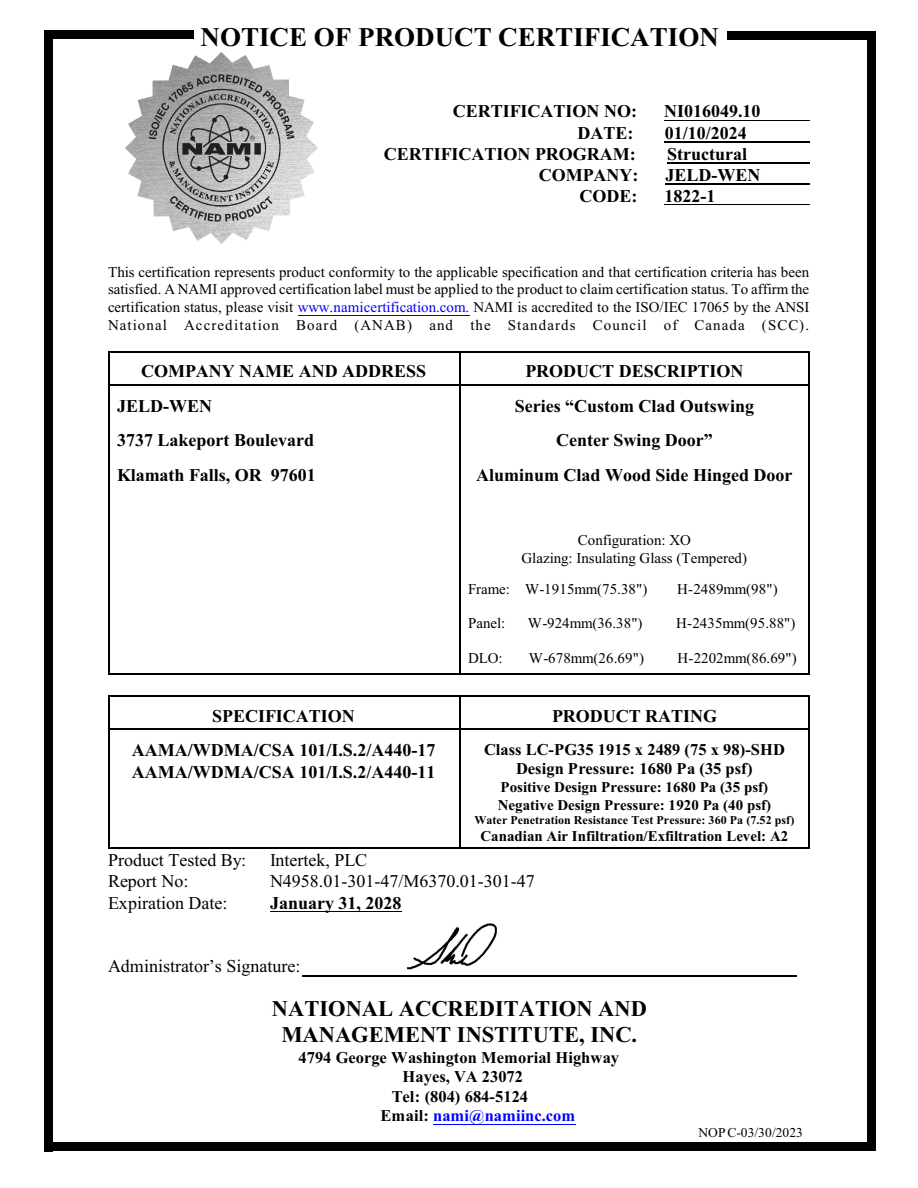
<style>
.page{position:relative;width:918px;height:1188px;background:#fff}
.page>*{position:absolute;margin:0;border:0;box-sizing:border-box;transform-origin:0 0}
.t1{font:700 27px "Times New Roman";color:#000}
.t2{font:700 22.5px/26.2px "Times New Roman";color:#000;text-align:center}
.t3{font:700 18px/21.3px "Times New Roman";color:#000}
.t4{font:18px "Times New Roman";color:#000}
.t5{font:700 16.5px/19.5px "Times New Roman";color:#000;text-align:center}
.t6{font:700 16.5px "Times New Roman";color:#00f}
.t7{font:15px/17.7px "Times New Roman";letter-spacing:.005em;color:#000;text-align:justify}
.t8{font:700 15px/17.4px "Times New Roman";color:#000}
.t9{font:13.5px "Times New Roman";letter-spacing:.005em;color:#000}
.t10{font:700 12px "Times New Roman";letter-spacing:.005em;color:#000}
.s1{color:#00f}
.s2{color:#000}
</style>
<div class="page">
<hr style="left:108px;top:351px;width:351px;height:1px;background:#000">
<hr style="left:108px;top:353px;width:1px;height:33px;background:#000">
<hr style="left:108px;top:384px;width:351px;height:2px;background:#000">
<hr style="left:809px;top:351px;width:1px;height:35px;background:#000">
<hr style="left:459px;top:351px;width:351px;height:1px;background:#000">
<hr style="left:459px;top:353px;width:1px;height:33px;background:#000">
<hr style="left:459px;top:384px;width:349px;height:2px;background:#000">
<hr style="left:108px;top:386px;width:1px;height:34px;background:#000">
<hr style="left:809px;top:386px;width:1px;height:34px;background:#000">
<hr style="left:459px;top:386px;width:1px;height:34px;background:#000">
<hr style="left:108px;top:420px;width:1px;height:35px;background:#000">
<hr style="left:809px;top:420px;width:1px;height:35px;background:#000">
<hr style="left:459px;top:420px;width:1px;height:35px;background:#000">
<hr style="left:108px;top:455px;width:1px;height:34px;background:#000">
<hr style="left:809px;top:455px;width:1px;height:34px;background:#000">
<hr style="left:459px;top:455px;width:1px;height:34px;background:#000">
<hr style="left:108px;top:489px;width:1px;height:33px;background:#000">
<hr style="left:809px;top:489px;width:1px;height:33px;background:#000">
<hr style="left:459px;top:489px;width:1px;height:33px;background:#000">
<hr style="left:108px;top:522px;width:1px;height:49px;background:#000">
<hr style="left:809px;top:522px;width:1px;height:49px;background:#000">
<hr style="left:459px;top:522px;width:1px;height:49px;background:#000">
<hr style="left:108px;top:571px;width:1px;height:34px;background:#000">
<hr style="left:809px;top:571px;width:1px;height:34px;background:#000">
<hr style="left:459px;top:571px;width:1px;height:34px;background:#000">
<hr style="left:108px;top:605px;width:1px;height:35px;background:#000">
<hr style="left:809px;top:605px;width:1px;height:35px;background:#000">
<hr style="left:459px;top:605px;width:1px;height:35px;background:#000">
<hr style="left:108px;top:673px;width:351px;height:1px;background:#000">
<hr style="left:108px;top:640px;width:1px;height:33px;background:#000">
<hr style="left:809px;top:640px;width:1px;height:34px;background:#000">
<hr style="left:459px;top:673px;width:351px;height:1px;background:#000">
<hr style="left:459px;top:640px;width:1px;height:33px;background:#000">
<hr style="left:108px;top:696px;width:351px;height:1px;background:#000">
<hr style="left:108px;top:697px;width:1px;height:33px;background:#000">
<hr style="left:108px;top:729px;width:351px;height:1px;background:#000">
<hr style="left:809px;top:696px;width:1px;height:34px;background:#000">
<hr style="left:459px;top:696px;width:351px;height:1px;background:#000">
<hr style="left:459px;top:697px;width:1px;height:33px;background:#000">
<hr style="left:459px;top:729px;width:349px;height:1px;background:#000">
<hr style="left:108px;top:848px;width:351px;height:1px;background:#000">
<hr style="left:108px;top:730px;width:1px;height:117px;background:#000">
<hr style="left:809px;top:730px;width:1px;height:119px;background:#000">
<hr style="left:459px;top:848px;width:351px;height:1px;background:#000">
<hr style="left:459px;top:730px;width:1px;height:117px;background:#000">
<img style="left:125px;top:52px;width:193px;height:192px">
<hr style="left:664px;top:120px;width:146px;height:1px;background:#000">
<hr style="left:665px;top:141px;width:145px;height:1px;background:#000">
<hr style="left:667px;top:163px;width:143px;height:1px;background:#000">
<hr style="left:665px;top:184px;width:145px;height:1px;background:#000">
<hr style="left:665px;top:205px;width:145px;height:1px;background:#000">
<hr style="left:298px;top:315px;width:171px;height:1px;background:#00f">
<hr style="left:270px;top:911px;width:132px;height:1px;background:#000">
<hr style="left:433px;top:1124px;width:143px;height:1px;background:#00f">
<div style="left:867px;top:32px;width:8px;height:1119px;background:#000"></div>
<div style="left:728px;top:32px;width:147px;height:8px;background:#000"></div>
<div style="left:44px;top:31px;width:9px;height:1120px;background:#000"></div>
<div style="left:44px;top:30px;width:150px;height:9px;background:#000"></div>
<hr style="left:302px;top:975px;width:494px;height:1px;background:#000">
<div style="left:44px;top:1142px;width:831px;height:9px;background:#000"></div>
<img style="left:407px;top:923px;width:90px;height:47px">
<h1 class="t1" style="left:201px;top:28px;width:520px">NOTICE OF PRODUCT CERTIFICATION</h1>
<p class="t3" style="left:453px;top:103px;width:186px">CERTIFICATION NO:</p>
<p class="t3" style="left:664px;top:103px;width:98px">NI016049.10</p>
<p class="t3" style="left:577px;top:124px;width:57px">DATE:</p>
<p class="t3" style="left:665px;top:124px;width:84px">01/10/2024</p>
<p class="t3" style="left:384px;top:145px;width:254px">CERTIFICATION PROGRAM:</p>
<p class="t3" style="left:667px;top:145px;width:81px">Structural</p>
<p class="t3" style="left:539px;top:166px;width:101px">COMPANY:</p>
<p class="t3" style="left:666px;top:166px;width:97px">JELD-WEN</p>
<p class="t3" style="left:580px;top:188px;width:59px">CODE:</p>
<p class="t3" style="left:665px;top:188px;width:52px">1822-1</p>
<p class="t7" style="left:108px;top:264px;width:703px">This certification represents product conformity to the applicable specification and that certification criteria has been satisfied. A NAMI approved certification label must be applied to the product to claim certification status. To affirm the certification status, please visit <span class="s1">www.namicertification.com.</span> NAMI is accredited to the ISO/IEC 17065 by the ANSI National Accreditation Board (ANAB) and the Standards Council of Canada (SCC).</p>
<p class="t3" style="left:141px;top:362px;width:287px">COMPANY NAME AND ADDRESS</p>
<p class="t3" style="left:525px;top:362px;width:220px">PRODUCT DESCRIPTION</p>
<p class="t3" style="left:117px;top:397px;width:97px">JELD-WEN</p>
<p class="t3" style="left:515px;top:397px;width:241px">Series “Custom Clad Outswing</p>
<p class="t3" style="left:117px;top:432px;width:199px">3737 Lakeport Boulevard</p>
<p class="t3" style="left:556px;top:432px;width:158px">Center Swing Door”</p>
<p class="t3" style="left:117px;top:466px;width:200px">Klamath Falls, OR 97601</p>
<p class="t3" style="left:476px;top:466px;width:318px">Aluminum Clad Wood Side Hinged Door</p>
<p class="t7" style="left:521px;top:533px;width:227px;text-align:center">Configuration: XO<br>Glazing: Insulating Glass (Tempered)</p>
<p class="t7" style="left:468px;top:581px;width:181px">Frame: W-1915mm(75.38")</p>
<p class="t7" style="left:677px;top:581px;width:102px">H-2489mm(98")</p>
<p class="t7" style="left:468px;top:616px;width:39px">Panel:</p>
<p class="t7" style="left:528px;top:616px;width:116px">W-924mm(36.38")</p>
<p class="t7" style="left:676px;top:616px;width:121px">H-2435mm(95.88")</p>
<p class="t7" style="left:468px;top:650px;width:36px">DLO:</p>
<p class="t7" style="left:529px;top:650px;width:117px">W-678mm(26.69")</p>
<p class="t7" style="left:678px;top:650px;width:121px">H-2202mm(86.69")</p>
<p class="t3" style="left:212px;top:707px;width:144px">SPECIFICATION</p>
<p class="t3" style="left:552px;top:707px;width:167px">PRODUCT RATING</p>
<p class="t3" style="left:132px;top:742px;width:305px">AAMA/WDMA/CSA 101/I.S.2/A440-17<br>AAMA/WDMA/CSA 101/I.S.2/A440-11</p>
<p class="t5" style="left:484px;top:741px;width:302px">Class LC-PG35 1915 x 2489 (75 x 98)-SHD<br>Design Pressure: 1680 Pa (35 psf)</p>
<p class="t8" style="left:498px;top:780px;width:275px">Positive Design Pressure: 1680 Pa (35 psf)<br>Negative Design Pressure: 1920 Pa (40 psf)</p>
<p class="t10" style="left:475px;top:816px;width:321px">Water Penetration Resistance Test Pressure: 360 Pa (7.52 psf)</p>
<p class="t8" style="left:480px;top:829px;width:309px">Canadian Air Infiltration/Exfiltration Level: A2</p>
<p class="t4" style="left:108px;top:853px;width:140px">Product Tested By:</p>
<p class="t4" style="left:270px;top:853px;width:99px">Intertek, PLC</p>
<p class="t4" style="left:108px;top:875px;width:82px">Report No:</p>
<p class="t4" style="left:270px;top:875px;width:266px">N4958.01-301-47/M6370.01-301-47</p>
<p class="t4" style="left:108px;top:896px;width:121px">Expiration Date:</p>
<p class="t3" style="left:270px;top:894px;width:133px">January 31, 2028</p>
<p class="t4" style="left:108px;top:960px;width:194px">Administrator’s Signature:</p>
<h2 class="t2" style="left:272px;top:997px;width:376px">NATIONAL ACCREDITATION AND<br>MANAGEMENT INSTITUTE, INC.</h2>
<p class="t5" style="left:299px;top:1049px;width:322px">4794 George Washington Memorial Highway</p>
<p class="t5" style="left:403px;top:1069px;width:122px">Hayes, VA 23072</p>
<p class="t5" style="left:392px;top:1088px;width:138px">Tel: (804) 684-5124</p>
<p class="t6" style="left:380px;top:1110px;width:196px"><span class="s2">Email:</span> nami@namiinc.com</p>
<p class="t9" style="left:699px;top:1128px;width:106px">NOPC-03/30/2023</p>
</div>
